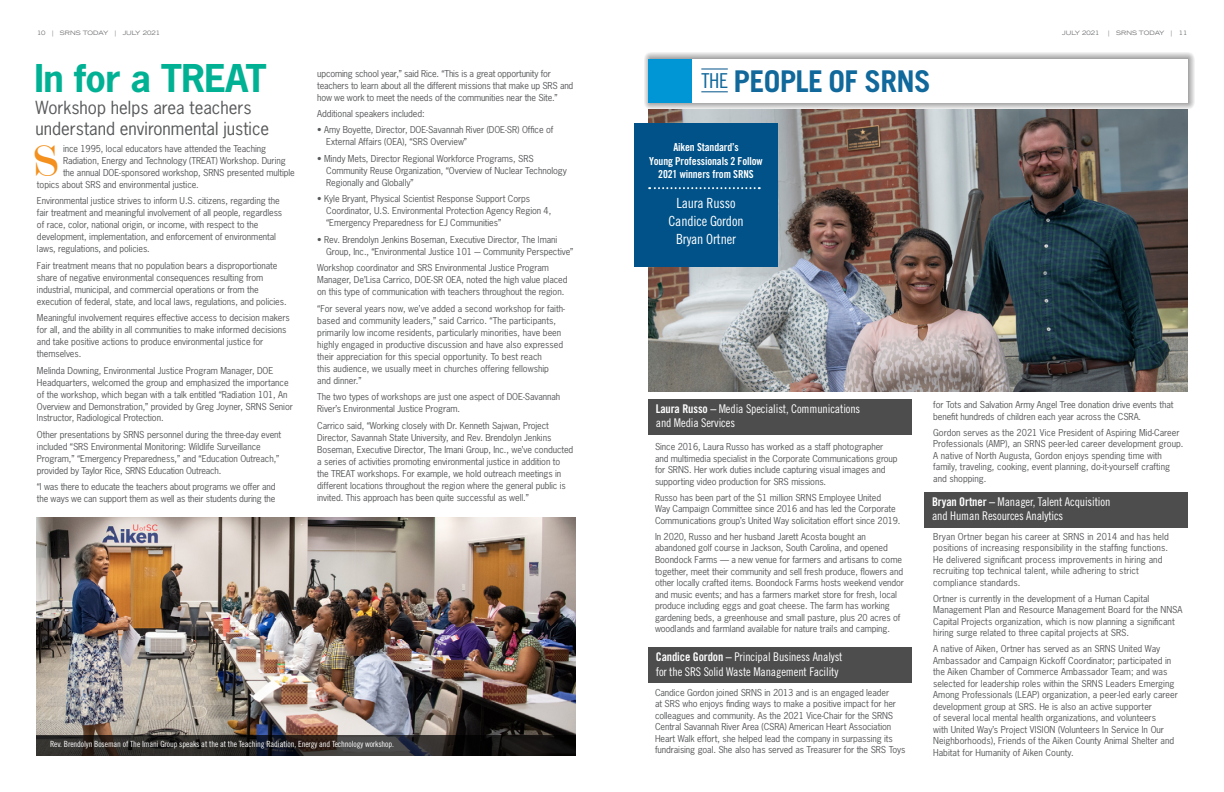
<style>
.page{position:relative;width:1224px;height:792px;background:#fff}
.page>*{position:absolute;margin:0;border:0;box-sizing:border-box;transform-origin:0 0}
.t1{font:48px "Modern";color:#f4901d}
.t2{font:700 36px "News Gothic Std";letter-spacing:-.015em;color:#00b194}
.t3{font:700 30px "Trade Gothic LT Std";letter-spacing:-.025em;color:#10689b}
.t4{font:17px/20.4px "News Gothic Std";color:#58595b}
.t5{font:14px/18px "Trade Gothic LT Std Cn 18";letter-spacing:-.01em;color:#fff;text-align:center}
.t6{font:12px/14.4px "Trade Gothic LT Std Cn 18";letter-spacing:-.01em;color:#fff}
.t7{font:11px/13.2px "Trade Gothic LT Std Bd Cn 20";letter-spacing:-.01em;color:#fff;text-align:center}
.t8{font:9px/12px "News Gothic Std";letter-spacing:-.01em;color:#58595b}
.t9{font:9px/11.5px "News Gothic Std";letter-spacing:.01em;color:#58595b}
.t10{font:8.5px "Trade Gothic LT Std Cn 18";letter-spacing:-.01em;color:#fff}
.t11{font:expanded 6px "Trade Gothic LT Std";color:#6d6e71}
.s1{font-family:"Trade Gothic LT Std Cn 18";font-weight:400;font-size:20.6px}
.s2{font-family:"Trade Gothic LT Std Bd Cn 20"}
</style>
<div class="page">
<div style="left:644px;top:52px;width:551px;height:58px;background:#000;opacity:.75"></div>
<div style="left:651px;top:59px;width:536px;height:43px;background:#fff"></div>
<div style="left:648px;top:59px;width:43px;height:43px;background:#0096d6"></div>
<img style="left:648px;top:110px;width:540px;height:281px">
<svg style="left:701px;top:91px;width:27px;height:1px"></svg>
<svg style="left:701px;top:69px;width:27px;height:1px"></svg>
<div style="left:634px;top:123px;width:144px;height:144px;background:#005288"></div>
<svg style="left:649px;top:187px;width:111px;height:2px"></svg>
<div style="left:648px;top:399px;width:264px;height:36px;background:#4d4d4d"></div>
<img style="left:36px;top:518px;width:540px;height:217px">
<svg style="left:36px;top:735px;width:540px;height:21px;background:#262423"></svg>
<div style="left:648px;top:647px;width:264px;height:36px;background:#4d4d4d"></div>
<div style="left:924px;top:492px;width:264px;height:36px;background:#4d4d4d"></div>
<p class="t11" style="left:37px;top:29px;width:125px">10 | SRNS TODAY | JULY 2021</p>
<p class="t11" style="left:1062px;top:29px;width:39px">JULY 2021</p>
<p class="t11" style="left:1108px;top:29px;width:81px">| SRNS TODAY | 11</p>
<h2 class="t2" style="left:35px;top:54px;width:233px">In for a TREAT</h2>
<h3 class="t3" style="left:701px;top:63px;width:231px"><span class="s1">THE</span> PEOPLE OF SRNS</h3>
<h3 class="t4" style="left:36px;top:98px;width:235px">Workshop helps area teachers understand environmental justice</h3>
<p class="t8" style="left:63px;top:142px;width:205px">ince 1995, local educators have attended the Teaching</p>
<p class="t8" style="left:63px;top:154px;width:224px">Radiation, Energy and Technology (TREAT) Workshop. During</p>
<p class="t8" style="left:63px;top:166px;width:233px">the annual DOE-sponsored workshop, SRNS presented multiple</p>
<p class="t8" style="left:37px;top:178px;width:163px">topics about SRS and environmental justice.</p>
<p class="t8" style="left:37px;top:195px;width:247px">Environmental justice strives to inform U.S. citizens, regarding the fair treatment and meaningful involvement of all people, regardless of race, color, national origin, or income, with respect to the development, implementation, and enforcement of environmental laws, regulations, and policies.</p>
<p class="t8" style="left:37px;top:259px;width:251px">Fair treatment means that no population bears a disproportionate share of negative environmental consequences resulting from industrial, municipal, and commercial operations or from the execution of federal, state, and local laws, regulations, and policies.</p>
<p class="t8" style="left:37px;top:312px;width:254px">Meaningful involvement requires effective access to decision makers for all, and the ability in all communities to make informed decisions and take positive actions to produce environmental justice for themselves.</p>
<p class="t8" style="left:37px;top:364px;width:257px">Melinda Downing, Environmental Justice Program Manager, DOE Headquarters, welcomed the group and emphasized the importance of the workshop, which began with a talk entitled “Radiation 101, An Overview and Demonstration,” provided by Greg Joyner, SRNS Senior Instructor, Radiological Protection.</p>
<p class="t8" style="left:37px;top:429px;width:246px">Other presentations by SRNS personnel during the three-day event included “SRS Environmental Monitoring: Wildlife Surveillance Program,” “Emergency Preparedness,” and “Education Outreach,” provided by Taylor Rice, SRNS Education Outreach.</p>
<p class="t8" style="left:37px;top:481px;width:240px">“I was there to educate the teachers about programs we offer and the ways we can support them as well as their students during the</p>
<p class="t8" style="left:317px;top:67px;width:258px">upcoming school year,” said Rice. “This is a great opportunity for teachers to learn about all the different missions that make up SRS and how we work to meet the needs of the communities near the Site.”</p>
<p class="t8" style="left:317px;top:108px;width:109px">Additional speakers included:</p>
<p class="t8" style="left:326px;top:124px;width:229px;text-indent:-9px">• Amy Boyette, Director, DOE-Savannah River (DOE-SR) Office of<br>External Affairs (OEA), “SRS Overview”</p>
<p class="t8" style="left:326px;top:153px;width:242px;text-indent:-9px">• Mindy Mets, Director Regional Workforce Programs, SRS<br>Community Reuse Organization, “Overview of Nuclear Technology<br>Regionally and Globally”</p>
<p class="t8" style="left:326px;top:193px;width:227px;text-indent:-9px">• Kyle Bryant, Physical Scientist Response Support Corps<br>Coordinator, U.S. Environmental Protection Agency Region 4, “Emergency Preparedness for EJ Communities”</p>
<p class="t8" style="left:326px;top:234px;width:249px;text-indent:-9px">• Rev. Brendolyn Jenkins Boseman, Executive Director, The Imani<br>Group, Inc., “Environmental Justice 101 –- Community Perspective”</p>
<p class="t8" style="left:317px;top:262px;width:252px">Workshop coordinator and SRS Environmental Justice Program<br>Manager, De’Lisa Carrico, DOE-SR OEA, noted the high value placed on this type of communication with teachers throughout the region.</p>
<p class="t8" style="left:317px;top:302px;width:249px">“For several years now, we’ve added a second workshop for faith&shy;based and community leaders,” said Carrico. “The participants, primarily low income residents, particularly minorities, have been highly engaged in productive discussion and have also expressed their appreciation for this special opportunity. To best reach<br>this audience, we usually meet in churches offering fellowship<br>and dinner.”</p>
<p class="t8" style="left:317px;top:391px;width:244px">The two types of workshops are just one aspect of DOE-Savannah<br>River’s Environmental Justice Program.</p>
<p class="t8" style="left:317px;top:419px;width:258px">Carrico said, “Working closely with Dr. Kenneth Sajwan, Project Director, Savannah State University, and Rev. Brendolyn Jenkins Boseman, Executive Director, The Imani Group, Inc., we’ve conducted a series of activities promoting environmental justice in addition to the TREAT workshops. For example, we hold outreach meetings in different locations throughout the region where the general public is invited. This approach has been quite successful as well.”</p>
<p class="t7" style="left:649px;top:141px;width:115px">Aiken Standard’s<br>Young Professionals 2 Follow<br>2021 winners from SRNS</p>
<h3 class="t5" style="left:668px;top:194px;width:77px">Laura Russo<br>Candice Gordon<br>Bryan Ortner</h3>
<h1 class="t1" style="left:34px;top:137px;width:27px">S</h1>
<p class="t8" style="left:933px;top:399px;width:242px;line-height:11.5px">for Tots and Salvation Army Angel Tree donation drive events that benefit hundreds of children each year across the CSRA.</p>
<p class="t8" style="left:933px;top:426px;width:252px;line-height:11.5px">Gordon serves as the 2021 Vice President of Aspiring Mid-Career Professionals (AMP), an SRNS peer-led career development group.<br>A native of North Augusta, Gordon enjoys spending time with family, traveling, cooking, event planning, do-it-yourself crafting and shopping.</p>
<h3 class="t6" style="left:656px;top:401px;width:206px"><span class="s2">Laura Russo –</span> Media Specialist, Communications and Media Services</h3>
<p class="t8" style="left:655px;top:441px;width:244px;line-height:11.5px">Since 2016, Laura Russo has worked as a staff photographer and multimedia specialist in the Corporate Communications group for SRNS. Her work duties include capturing visual images and supporting video production for SRS missions.</p>
<p class="t8" style="left:655px;top:491px;width:247px;line-height:11.5px">Russo has been part of the $1 million SRNS Employee United<br>Way Campaign Committee since 2016 and has led the Corporate<br>Communications group’s United Way solicitation effort since 2019.</p>
<p class="t8" style="left:655px;top:530px;width:251px;line-height:11.6px">In 2020, Russo and her husband Jarett Acosta bought an abandoned golf course in Jackson, South Carolina, and opened Boondock Farms — a new venue for farmers and artisans to come together, meet their community and sell fresh produce, flowers and other locally crafted items. Boondock Farms hosts weekend vendor and music events; and has a farmers market store for fresh, local produce including eggs and goat cheese. The farm has working gardening beds, a greenhouse and small pasture, plus 20 acres of woodlands and farmland available for nature trails and camping.</p>
<p class="t9" style="left:933px;top:531px;width:237px">Bryan Ortner began his career at SRNS in 2014 and has held positions of increasing responsibility in the staffing functions.<br>He delivered significant process improvements in hiring and recruiting top technical talent, while adhering to strict compliance standards.</p>
<h3 class="t6" style="left:932px;top:494px;width:180px"><span class="s2">Bryan Ortner –</span> Manager, Talent Acquisition and Human Resources Analytics</h3>
<p class="t8" style="left:933px;top:593px;width:251px;line-height:11.5px">Ortner is currently in the development of a Human Capital Management Plan and Resource Management Board for the NNSA Capital Projects organization, which is now planning a significant hiring surge related to three capital projects at SRS.</p>
<p class="t8" style="left:933px;top:643px;width:246px;line-height:11.5px">A native of Aiken, Ortner has served as an SRNS United Way Ambassador and Campaign Kickoff Coordinator; participated in the Aiken Chamber of Commerce Ambassador Team; and was selected for leadership roles within the SRNS Leaders Emerging Among Professionals (LEAP) organization, a peer-led early career development group at SRS. He is also an active supporter<br>of several local mental health organizations, and volunteers<br>with United Way’s Project VISION (Volunteers In Service In Our Neighborhoods), Friends of the Aiken County Animal Shelter and Habitat for Humanity of Aiken County.</p>
<h3 class="t6" style="left:656px;top:650px;width:188px"><span class="s2">Candice Gordon –</span> Principal Business Analyst for the SRS Solid Waste Management Facility</h3>
<p class="t8" style="left:655px;top:687px;width:252px;line-height:11.5px">Candice Gordon joined SRNS in 2013 and is an engaged leader<br>at SRS who enjoys finding ways to make a positive impact for her colleagues and community. As the 2021 Vice-Chair for the SRNS Central Savannah River Area (CSRA) American Heart Association Heart Walk effort, she helped lead the company in surpassing its fundraising goal. She also has served as Treasurer for the SRS Toys</p>
<p class="t10" style="left:50px;top:739px;width:346px">Rev. Brendolyn Boseman of The Imani Group speaks at the at the Teaching Radiation, Energy and Technology workshop.</p>
</div>
